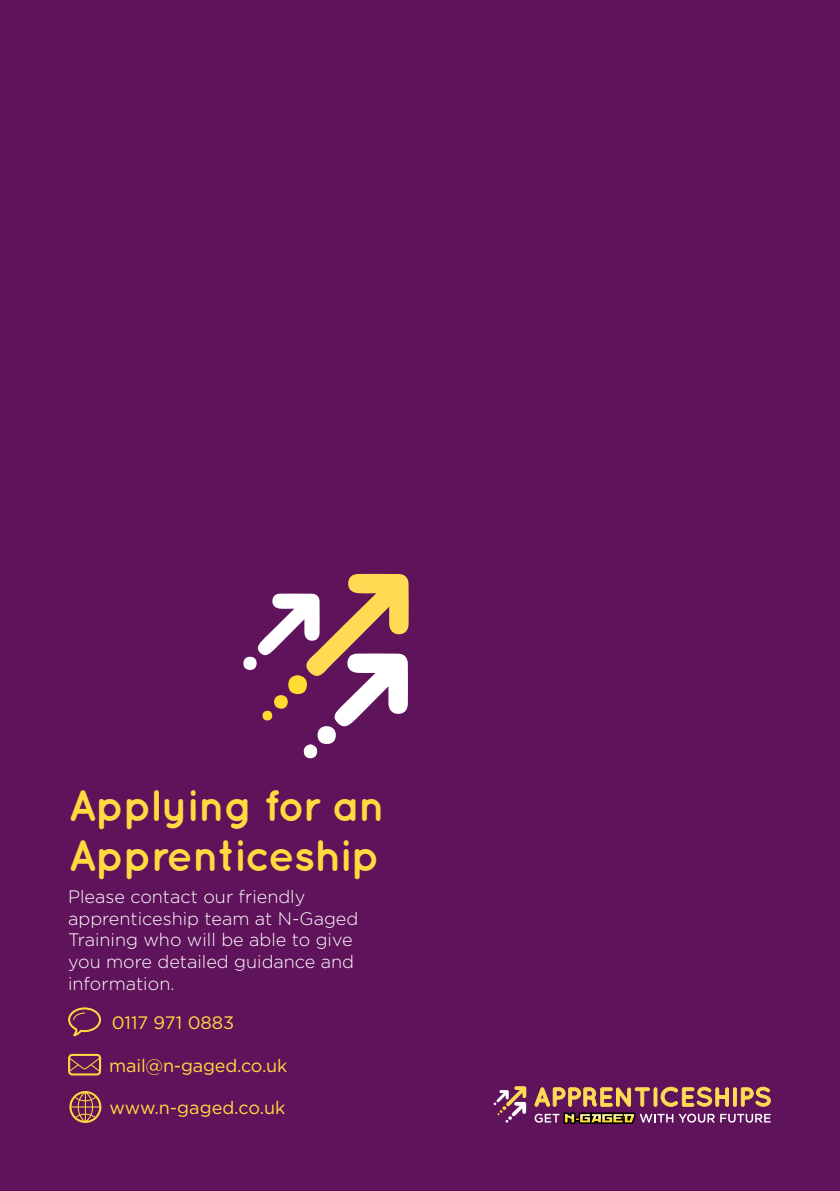
<style>
.page{position:relative;width:840px;height:1191px;background:#fff}
.page>*{position:absolute;margin:0;border:0;box-sizing:border-box;transform-origin:0 0}
.t1{font:700 44px/50px "Quicksand";letter-spacing:-.03em;color:#ffdb41}
.t2{font:300 18px/21.6px "Gotham";color:#fff}
.t3{font:18px "Gotham";letter-spacing:-.01em;color:#ffdb41}
</style>
<div class="page">
<div style="left:0;top:0;width:839px;height:1191px;background:#5f135a"></div>
<svg style="left:534px;top:1112px;width:236px;height:12px"></svg>
<svg style="left:534px;top:1087px;width:115px;height:19px"></svg>
<div style="left:653px;top:1087px;width:3px;height:19px;border:1px solid #ffdb54"></div>
<svg style="left:660px;top:1087px;width:68px;height:19px"></svg>
<div style="left:733px;top:1087px;width:3px;height:19px;border:1px solid #ffdb54"></div>
<svg style="left:740px;top:1087px;width:30px;height:19px"></svg>
<svg style="left:493px;top:1086px;width:33px;height:36px"></svg>
<svg style="left:68px;top:1053px;width:33px;height:22px"></svg>
<svg style="left:69px;top:1091px;width:32px;height:32px"></svg>
<svg style="left:68px;top:1007px;width:33px;height:29px"></svg>
<div style="left:317px;top:726px;width:19px;height:18px;background:#fff;border-radius:50%"></div>
<div style="left:303px;top:744px;width:14px;height:14px;background:#fff;border-radius:50%"></div>
<div style="left:243px;top:656px;width:13px;height:14px;background:#fff;border-radius:6px"></div>
<svg style="left:254px;top:574px;width:154px;height:156px"></svg>
<h1 class="t1" style="left:68px;top:779px;width:318px">Applying for an<br>Apprenticeship</h1>
<p class="t2" style="left:68px;top:885px;width:291px">Please contact our friendly apprenticeship team at N-Gaged<br>Training who will be able to give you more detailed guidance and information.</p>
<p class="t3" style="left:112px;top:1011px;width:124px">0117 971 0883</p>
<p class="t3" style="left:109px;top:1054px;width:180px">mail@n-gaged.co.uk</p>
<p class="t3" style="left:109px;top:1096px;width:177px">www.n-gaged.co.uk</p>
</div>
